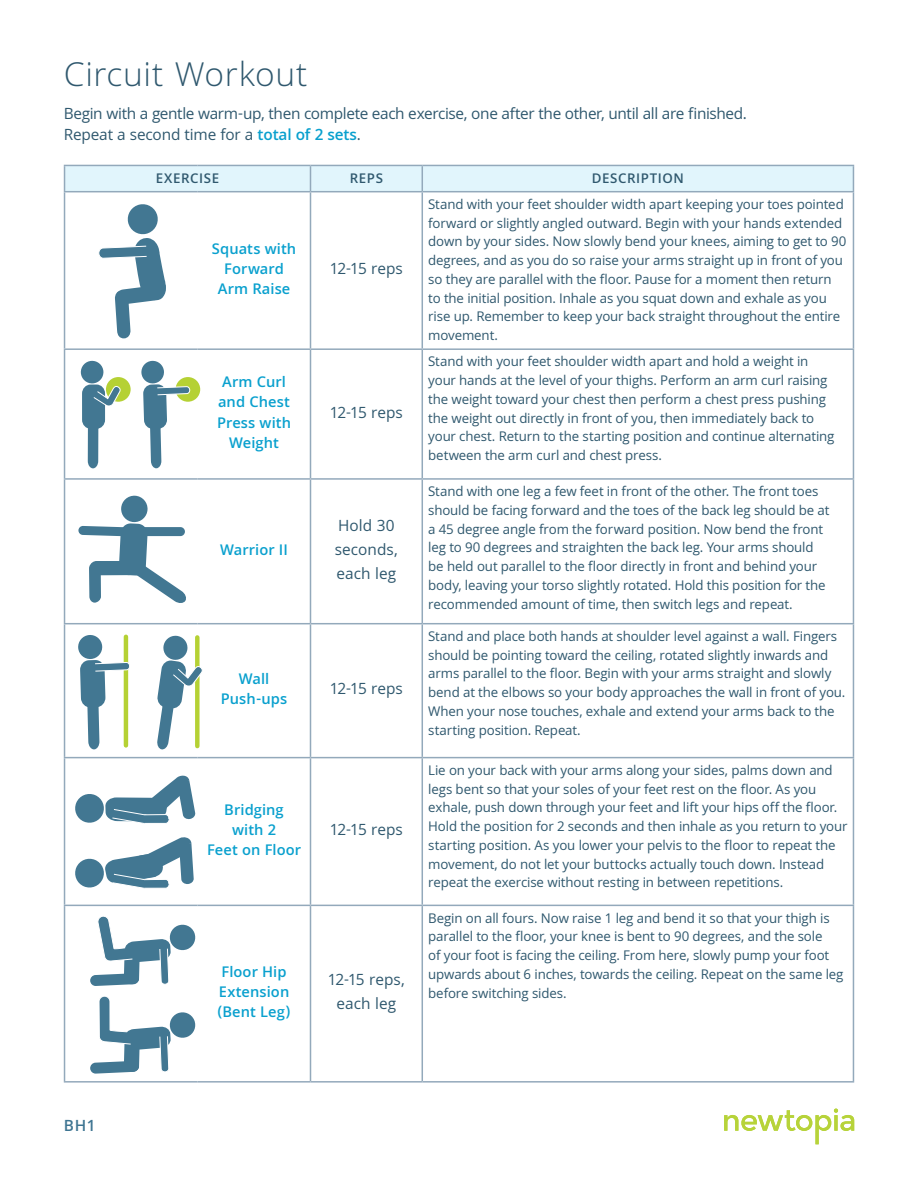
<style>
.page{position:relative;width:918px;height:1188px;background:#fff}
.page>*{position:absolute;margin:0;border:0;box-sizing:border-box;transform-origin:0 0}
.t1{font:300 36px "Khula";letter-spacing:.02em;color:#2f586e}
.t2{font:16.5px/21px "Khula";letter-spacing:-.02em;color:#2f586e}
.t3{font:16.5px/24px "Khula";letter-spacing:.005em;color:#2f586e}
.t4{font:16.5px/24px "Khula";color:#2f586e;text-align:center}
.t5{font:600 16.5px "Khula";color:#3e7592}
.t6{font:600 15.75px/20.2px "Khula";letter-spacing:.005em;color:#09a0ce;text-align:center}
.t7{font:14.25px/18.8px "Khula";letter-spacing:-.01em;color:#2f586e}
.t8{font:600 14.25px "Khula";letter-spacing:.045em;color:#2f586e}
.s1{font-weight:600;color:#09a0ce}
</style>
<div class="page">
<svg style="left:724px;top:1109px;width:130px;height:35px"></svg>
<hr style="left:64px;top:192px;width:1px;height:156px;background:#93a9bb">
<hr style="left:310px;top:192px;width:1px;height:156px;background:#93a9bb">
<hr style="left:422px;top:192px;width:1px;height:156px;background:#93a9bb">
<hr style="left:853px;top:192px;width:1px;height:156px;background:#93a9bb">
<hr style="left:64px;top:348px;width:134px;height:2px;background:#93a9bb">
<hr style="left:64px;top:350px;width:1px;height:128px;background:#93a9bb">
<hr style="left:198px;top:348px;width:112px;height:2px;background:#93a9bb">
<hr style="left:310px;top:348px;width:112px;height:2px;background:#93a9bb">
<hr style="left:310px;top:350px;width:1px;height:128px;background:#93a9bb">
<hr style="left:422px;top:348px;width:432px;height:2px;background:#93a9bb">
<hr style="left:422px;top:350px;width:1px;height:128px;background:#93a9bb">
<hr style="left:853px;top:350px;width:1px;height:128px;background:#93a9bb">
<hr style="left:64px;top:478px;width:134px;height:2px;background:#93a9bb">
<hr style="left:64px;top:480px;width:1px;height:143px;background:#93a9bb">
<hr style="left:198px;top:478px;width:112px;height:2px;background:#93a9bb">
<hr style="left:310px;top:478px;width:112px;height:2px;background:#93a9bb">
<hr style="left:310px;top:480px;width:1px;height:143px;background:#93a9bb">
<hr style="left:422px;top:478px;width:432px;height:2px;background:#93a9bb">
<hr style="left:422px;top:480px;width:1px;height:143px;background:#93a9bb">
<hr style="left:853px;top:480px;width:1px;height:143px;background:#93a9bb">
<hr style="left:64px;top:623px;width:134px;height:1px;background:#93a9bb">
<hr style="left:64px;top:624px;width:1px;height:133px;background:#93a9bb">
<hr style="left:198px;top:623px;width:112px;height:1px;background:#93a9bb">
<hr style="left:310px;top:623px;width:112px;height:1px;background:#93a9bb">
<hr style="left:310px;top:624px;width:1px;height:133px;background:#93a9bb">
<hr style="left:422px;top:623px;width:432px;height:1px;background:#93a9bb">
<hr style="left:422px;top:624px;width:1px;height:133px;background:#93a9bb">
<hr style="left:853px;top:624px;width:1px;height:133px;background:#93a9bb">
<hr style="left:64px;top:757px;width:134px;height:1px;background:#93a9bb">
<hr style="left:64px;top:758px;width:1px;height:147px;background:#93a9bb">
<hr style="left:198px;top:757px;width:112px;height:1px;background:#93a9bb">
<hr style="left:310px;top:757px;width:112px;height:1px;background:#93a9bb">
<hr style="left:310px;top:758px;width:1px;height:147px;background:#93a9bb">
<hr style="left:422px;top:757px;width:432px;height:1px;background:#93a9bb">
<hr style="left:422px;top:758px;width:1px;height:147px;background:#93a9bb">
<hr style="left:853px;top:758px;width:1px;height:147px;background:#93a9bb">
<hr style="left:64px;top:905px;width:134px;height:1px;background:#93a9bb">
<hr style="left:64px;top:906px;width:1px;height:175px;background:#93a9bb">
<hr style="left:198px;top:905px;width:112px;height:1px;background:#93a9bb">
<hr style="left:310px;top:905px;width:112px;height:1px;background:#93a9bb">
<hr style="left:310px;top:906px;width:1px;height:175px;background:#93a9bb">
<hr style="left:422px;top:905px;width:432px;height:1px;background:#93a9bb">
<hr style="left:422px;top:906px;width:1px;height:175px;background:#93a9bb">
<hr style="left:853px;top:906px;width:1px;height:175px;background:#93a9bb">
<hr style="left:64px;top:1081px;width:134px;height:2px;background:#93a9bb">
<hr style="left:198px;top:1081px;width:112px;height:2px;background:#93a9bb">
<hr style="left:310px;top:1081px;width:112px;height:2px;background:#93a9bb">
<hr style="left:422px;top:1081px;width:432px;height:2px;background:#93a9bb">
<svg style="left:64px;top:165px;width:790px;height:26px;background:#dcf0f8"></svg>
<hr style="left:64px;top:191px;width:134px;height:1px;background:#93a9bb">
<hr style="left:198px;top:191px;width:112px;height:1px;background:#93a9bb">
<hr style="left:310px;top:191px;width:112px;height:1px;background:#93a9bb">
<hr style="left:422px;top:191px;width:432px;height:1px;background:#93a9bb">
<div style="left:121px;top:495px;width:27px;height:27px;background:#427792;border-radius:50%"></div>
<svg style="left:78px;top:523px;width:108px;height:80px"></svg>
<div style="left:131px;top:527px;width:54px;height:9px;background:#427792;border-radius:4px"></div>
<div style="left:106px;top:377px;width:25px;height:25px;background:#b5d134;border-radius:50%"></div>
<div style="left:176px;top:377px;width:24px;height:25px;background:#b5d134;border-radius:50%"></div>
<svg style="left:141px;top:360px;width:49px;height:108px"></svg>
<div style="left:81px;top:361px;width:23px;height:23px;background:#427792;border-radius:50%"></div>
<div style="left:82px;top:385px;width:23px;height:44px;background:#427792;border-radius:9px"></div>
<svg style="left:88px;top:386px;width:33px;height:82px"></svg>
<svg style="left:78px;top:634px;width:52px;height:115px"></svg>
<svg style="left:157px;top:635px;width:46px;height:115px"></svg>
<svg style="left:75px;top:837px;width:119px;height:52px"></svg>
<svg style="left:75px;top:775px;width:121px;height:49px"></svg>
<svg style="left:98px;top:204px;width:68px;height:134px"></svg>
<svg style="left:90px;top:916px;width:106px;height:70px"></svg>
<svg style="left:90px;top:996px;width:106px;height:78px"></svg>
<h1 class="t1" style="left:64px;top:52px;width:245px">Circuit Workout</h1>
<p class="t2" style="left:64px;top:103px;width:685px">Begin with a gentle warm-up, then complete each exercise, one after the other, until all are finished.<br>Repeat a second time for a <span class="s1">total of 2 sets</span>.</p>
<p class="t8" style="left:156px;top:169px;width:65px">EXERCISE</p>
<p class="t8" style="left:350px;top:169px;width:35px">REPS</p>
<p class="t8" style="left:592px;top:169px;width:94px">DESCRIPTION</p>
<p class="t5" style="left:64px;top:1115px;width:33px">BH1</p>
<p class="t6" style="left:212px;top:238px;width:86px">Squats with<br>Forward<br>Arm Raise</p>
<p class="t6" style="left:217px;top:372px;width:76px">Arm Curl and Chest<br>Press with<br>Weight</p>
<p class="t6" style="left:220px;top:539px;width:69px">Warrior II</p>
<p class="t2" style="left:330px;top:258px;width:75px">12-15 reps</p>
<p class="t2" style="left:330px;top:402px;width:75px">12-15 reps</p>
<p class="t3" style="left:335px;top:513px;width:65px">Hold 30 seconds, each leg</p>
<p class="t6" style="left:221px;top:668px;width:68px">Wall<br>Push-ups</p>
<p class="t2" style="left:330px;top:678px;width:75px">12-15 reps</p>
<p class="t6" style="left:207px;top:799px;width:96px">Bridging with 2<br>Feet on Floor</p>
<p class="t2" style="left:330px;top:819px;width:75px">12-15 reps</p>
<p class="t6" style="left:218px;top:961px;width:74px;text-align:left">Floor Hip<br>Extension (Bent Leg)</p>
<p class="t4" style="left:328px;top:968px;width:79px">12-15 reps, each leg</p>
<p class="t7" style="left:428px;top:195px;width:420px">Stand with your feet shoulder width apart keeping your toes pointed forward or slightly angled outward. Begin with your hands extended down by your sides. Now slowly bend your knees, aiming to get to 90 degrees, and as you do so raise your arms straight up in front of you so they are parallel with the floor. Pause for a moment then return to the initial position. Inhale as you squat down and exhale as you rise up. Remember to keep your back straight throughout the entire movement.</p>
<p class="t7" style="left:428px;top:352px;width:408px">Stand with your feet shoulder width apart and hold a weight in your hands at the level of your thighs. Perform an arm curl raising the weight toward your chest then perform a chest press pushing the weight out directly in front of you, then immediately back to your chest. Return to the starting position and continue alternating between the arm curl and chest press.</p>
<p class="t7" style="left:428px;top:482px;width:403px">Stand with one leg a few feet in front of the other. The front toes should be facing forward and the toes of the back leg should be at a 45 degree angle from the forward position. Now bend the front leg to 90 degrees and straighten the back leg. Your arms should be held out parallel to the floor directly in front and behind your body, leaving your torso slightly rotated. Hold this position for the recommended amount of time, then switch legs and repeat.</p>
<p class="t7" style="left:428px;top:627px;width:419px">Stand and place both hands at shoulder level against a wall. Fingers should be pointing toward the ceiling, rotated slightly inwards and arms parallel to the floor. Begin with your arms straight and slowly bend at the elbows so your body approaches the wall in front of you.<br>When your nose touches, exhale and extend your arms back to the starting position. Repeat.</p>
<p class="t7" style="left:428px;top:761px;width:421px">Lie on your back with your arms along your sides, palms down and legs bent so that your soles of your feet rest on the floor. As you exhale, push down through your feet and lift your hips off the floor.<br>Hold the position for 2 seconds and then inhale as you return to your starting position. As you lower your pelvis to the floor to repeat the movement, do not let your buttocks actually touch down. Instead repeat the exercise without resting in between repetitions.</p>
<p class="t7" style="left:428px;top:908px;width:417px">Begin on all fours. Now raise 1 leg and bend it so that your thigh is parallel to the floor, your knee is bent to 90 degrees, and the sole<br>of your foot is facing the ceiling. From here, slowly pump your foot upwards about 6 inches, towards the ceiling. Repeat on the same leg before switching sides.</p>
</div>
